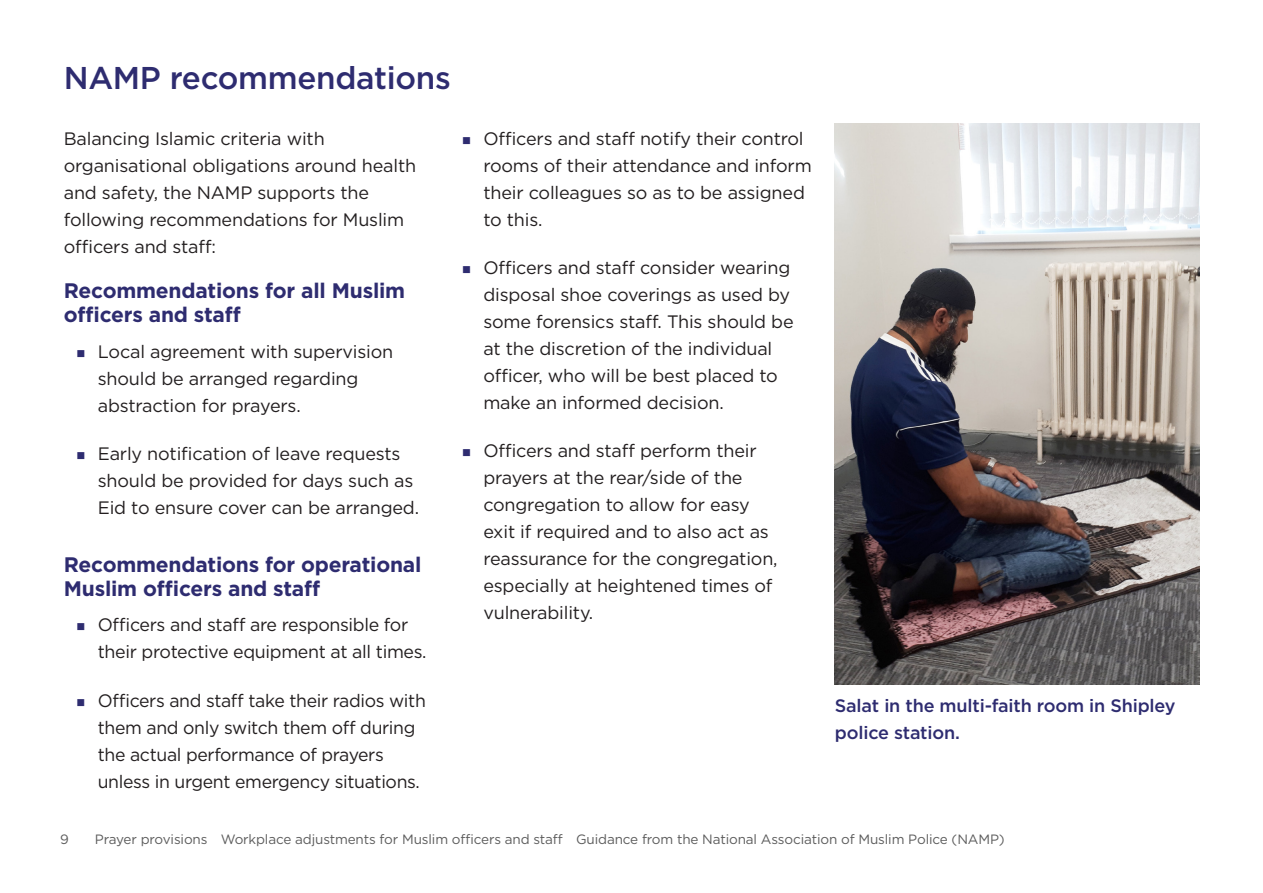
<style>
.page{position:relative;width:1263px;height:893px;background:#fff}
.page>*{position:absolute;margin:0;border:0;box-sizing:border-box;transform-origin:0 0}
.Subhead_1{font:500 31.5px "Gotham";letter-spacing:-.01em;color:#2e2c70}
.Subhead_2{font:700 21px/24px "Gotham";letter-spacing:-.01em;color:#2e2c70}
.Body_text{font:18px/27px "Gotham";letter-spacing:-.01em;color:#231f20}
.t1{font:500 18px/27px "Gotham";letter-spacing:-.01em;color:#2e2c70}
.t2{font:13.5px "Gotham";letter-spacing:-.01em;color:#5c5c5c}
</style>
<div class="page">
<img style="left:835px;top:123px;width:364px;height:562px">
<p class="Subhead_1" style="left:64px;top:57px;width:389px">NAMP recommendations</p>
<p class="Body_text" style="left:483px;top:125px;width:330px">Officers and staff notify their control rooms of their attendance and inform their colleagues so as to be assigned to this.</p>
<p class="Body_text" style="left:483px;top:254px;width:312px">Officers and staff consider wearing disposal shoe coverings as used by some forensics staff. This should be at the discretion of the individual officer, who will be best placed to make an informed decision.</p>
<p class="Body_text" style="left:483px;top:437px;width:296px">Officers and staff perform their prayers at the rear/side of the congregation to allow for easy exit if required and to also act as reassurance for the congregation, especially at heightened times of vulnerability.</p>
<p class="Body_text" style="left:64px;top:125px;width:354px">Balancing Islamic criteria with organisational obligations around health and safety, the NAMP supports the following recommendations for Muslim officers and staff:</p>
<p class="Subhead_2" style="left:64px;top:278px;width:343px">Recommendations for all Muslim officers and staff</p>
<p class="Body_text" style="left:98px;top:337px;width:297px">Local agreement with supervision should be arranged regarding abstraction for prayers.</p>
<p class="Body_text" style="left:98px;top:440px;width:323px">Early notification of leave requests should be provided for days such as<br>Eid to ensure cover can be arranged.</p>
<p class="Subhead_2" style="left:64px;top:552px;width:359px">Recommendations for operational<br>Muslim officers and staff</p>
<p class="Body_text" style="left:98px;top:611px;width:330px">Officers and staff are responsible for their protective equipment at all times.</p>
<p class="Body_text" style="left:98px;top:686px;width:330px">Officers and staff take their radios with them and only switch them off during the actual performance of prayers unless in urgent emergency situations.</p>
<p class="t1" style="left:835px;top:692px;width:342px">Salat in the multi-faith room in Shipley police station.</p>
<p class="t2" style="left:60px;top:831px;width:10px">9</p>
<p class="t2" style="left:95px;top:831px;width:911px">Prayer provisions Workplace adjustments for Muslim officers and staff Guidance from the National Association of Muslim Police (NAMP)</p>
</div>
